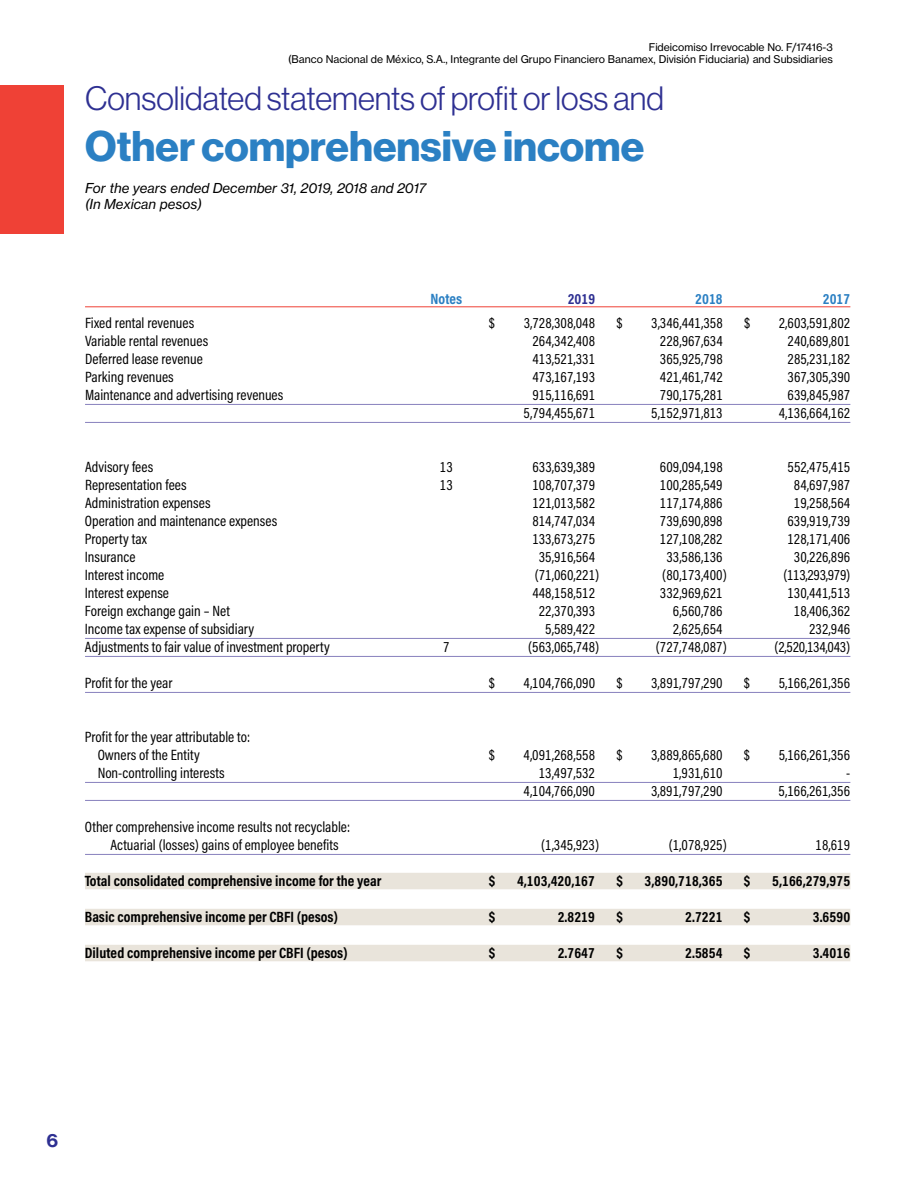
<style>
.page{position:relative;width:918px;height:1188px;background:#fff}
.page>*{position:absolute;margin:0;border:0;box-sizing:border-box;transform-origin:0 0}
.t1{font:42px "N Haas Grotesk DS Pro 75 Bd";color:#2b80c3}
.t2{font:33px "N Haas Grotesk DS Pro 45 Lt";color:#2e3092}
.t3{font:18px "N Haas Grotesk TX Pro 75 Bd";color:#2e3092}
.t4{font:15px/18px "Acumin Pro Cond";color:#000}
.t5{font:700 15px "Acumin Pro Cond";color:#000}
.t6{font:15px "Acumin Pro Cond";letter-spacing:-.02em;color:#000}
.t7{font:700 15px "Acumin Pro Cond";color:#2b80c3}
.t8{font:15px "Acumin Pro Cond";letter-spacing:-.025em;color:#000}
.t9{font:700 15px "Acumin Pro Cond";color:#2e3092}
.t10{font:13.5px/16.2px "N Haas Grotesk TX Pro 56 It";color:#000}
.t11{font:10.5px/12.6px "N Haas Grotesk TX Pro 55 Rg";color:#000;text-align:right}
</style>
<div class="page">
<div style="left:0;top:85px;width:64px;height:149px;background:#ef4136"></div>
<hr style="left:85px;top:306px;width:765px;height:1px;background:#ef4136">
<hr style="left:85px;top:404px;width:765px;height:1px;background:#8781bd">
<hr style="left:85px;top:422px;width:765px;height:1px;background:#8781bd">
<hr style="left:85px;top:638px;width:765px;height:1px;background:#8781bd">
<hr style="left:85px;top:656px;width:765px;height:1px;background:#8781bd">
<hr style="left:85px;top:692px;width:765px;height:1px;background:#8781bd">
<hr style="left:85px;top:782px;width:765px;height:1px;background:#8781bd">
<hr style="left:85px;top:800px;width:765px;height:1px;background:#8781bd">
<hr style="left:85px;top:854px;width:765px;height:1px;background:#8781bd">
<div style="left:85px;top:873px;width:765px;height:16px;background:#e9e4db"></div>
<div style="left:85px;top:909px;width:765px;height:16px;background:#e9e4db"></div>
<div style="left:85px;top:945px;width:765px;height:16px;background:#e9e4db"></div>
<p class="t11" style="left:288px;top:41px;width:546px">Fideicomiso Irrevocable No. F/17416-3<br>(Banco Nacional de México, S.A., Integrante del Grupo Financiero Banamex, División Fiduciaria) and Subsidiaries</p>
<h2 class="t2" style="left:85px;top:80px;width:581px">Consolidated statements of profit or loss and</h2>
<h1 class="t1" style="left:85px;top:122px;width:561px">Other comprehensive income</h1>
<p class="t10" style="left:85px;top:180px;width:343px">For the years ended December 31, 2019, 2018 and 2017 (In Mexican pesos)</p>
<p class="t7" style="left:431px;top:289px;width:33px">Notes</p>
<p class="t9" style="left:568px;top:289px;width:29px">2019</p>
<p class="t7" style="left:695px;top:289px;width:29px">2018</p>
<p class="t7" style="left:823px;top:289px;width:29px">2017</p>
<p class="t4" style="left:85px;top:314px;width:111px">Fixed rental revenues</p>
<p class="t4" style="left:489px;top:314px;width:8px">$</p>
<p class="t4" style="left:524px;top:314px;width:73px">3,728,308,048</p>
<p class="t4" style="left:617px;top:314px;width:8px">$</p>
<p class="t4" style="left:651px;top:314px;width:73px">3,346,441,358</p>
<p class="t4" style="left:744px;top:314px;width:8px">$</p>
<p class="t4" style="left:779px;top:314px;width:73px">2,603,591,802</p>
<p class="t4" style="left:85px;top:332px;width:125px">Variable rental revenues</p>
<p class="t4" style="left:532px;top:332px;width:64px">264,342,408</p>
<p class="t4" style="left:660px;top:332px;width:64px">228,967,634</p>
<p class="t4" style="left:788px;top:332px;width:64px">240,689,801</p>
<p class="t4" style="left:85px;top:350px;width:119px">Deferred lease revenue</p>
<p class="t4" style="left:532px;top:350px;width:64px">413,521,331</p>
<p class="t4" style="left:660px;top:350px;width:64px">365,925,798</p>
<p class="t4" style="left:788px;top:350px;width:64px">285,231,182</p>
<p class="t4" style="left:85px;top:368px;width:90px">Parking revenues</p>
<p class="t4" style="left:532px;top:368px;width:64px">473,167,193</p>
<p class="t4" style="left:660px;top:368px;width:64px">421,461,742</p>
<p class="t4" style="left:788px;top:368px;width:64px">367,305,390</p>
<p class="t4" style="left:85px;top:386px;width:200px">Maintenance and advertising revenues</p>
<p class="t4" style="left:532px;top:386px;width:64px">915,116,691</p>
<p class="t4" style="left:660px;top:386px;width:64px">790,175,281</p>
<p class="t4" style="left:788px;top:386px;width:64px">639,845,987</p>
<p class="t4" style="left:524px;top:404px;width:73px">5,794,455,671</p>
<p class="t4" style="left:651px;top:404px;width:73px">5,152,971,813</p>
<p class="t4" style="left:779px;top:404px;width:73px">4,136,664,162</p>
<p class="t4" style="left:85px;top:458px;width:70px">Advisory fees</p>
<p class="t4" style="left:440px;top:458px;width:14px">13</p>
<p class="t4" style="left:532px;top:458px;width:64px">633,639,389</p>
<p class="t4" style="left:660px;top:458px;width:64px">609,094,198</p>
<p class="t4" style="left:788px;top:458px;width:64px">552,475,415</p>
<p class="t4" style="left:85px;top:476px;width:103px">Representation fees</p>
<p class="t4" style="left:440px;top:476px;width:14px">13</p>
<p class="t4" style="left:532px;top:476px;width:64px">108,707,379</p>
<p class="t4" style="left:660px;top:476px;width:64px">100,285,549</p>
<p class="t4" style="left:794px;top:476px;width:58px">84,697,987</p>
<p class="t4" style="left:85px;top:494px;width:127px">Administration expenses</p>
<p class="t4" style="left:532px;top:494px;width:64px">121,013,582</p>
<p class="t4" style="left:660px;top:494px;width:64px">117,174,886</p>
<p class="t4" style="left:794px;top:494px;width:58px">19,258,564</p>
<p class="t4" style="left:85px;top:512px;width:194px">Operation and maintenance expenses</p>
<p class="t4" style="left:532px;top:512px;width:64px">814,747,034</p>
<p class="t4" style="left:660px;top:512px;width:64px">739,690,898</p>
<p class="t4" style="left:787px;top:512px;width:64px">639,919,739</p>
<p class="t4" style="left:85px;top:530px;width:63px">Property tax</p>
<p class="t4" style="left:532px;top:530px;width:64px">133,673,275</p>
<p class="t4" style="left:660px;top:530px;width:64px">127,108,282</p>
<p class="t4" style="left:787px;top:530px;width:64px">128,171,406</p>
<p class="t4" style="left:85px;top:548px;width:52px">Insurance</p>
<p class="t4" style="left:539px;top:548px;width:58px">35,916,564</p>
<p class="t4" style="left:666px;top:548px;width:58px">33,586,136</p>
<p class="t4" style="left:794px;top:548px;width:58px">30,226,896</p>
<p class="t4" style="left:85px;top:566px;width:81px">Interest income</p>
<p class="t4" style="left:535px;top:566px;width:66px">(71,060,221)</p>
<p class="t4" style="left:662px;top:566px;width:66px">(80,173,400)</p>
<p class="t8" style="left:783px;top:565px;width:68px">(113,293,979)</p>
<p class="t4" style="left:85px;top:584px;width:86px">Interest expense</p>
<p class="t4" style="left:532px;top:584px;width:64px">448,158,512</p>
<p class="t4" style="left:660px;top:584px;width:64px">332,969,621</p>
<p class="t4" style="left:787px;top:584px;width:64px">130,441,513</p>
<p class="t4" style="left:85px;top:602px;width:147px">Foreign exchange gain – Net</p>
<p class="t4" style="left:539px;top:602px;width:58px">22,370,393</p>
<p class="t4" style="left:673px;top:602px;width:51px">6,560,786</p>
<p class="t4" style="left:794px;top:602px;width:58px">18,406,362</p>
<p class="t4" style="left:85px;top:620px;width:171px">Income tax expense of subsidiary</p>
<p class="t4" style="left:545px;top:620px;width:51px">5,589,422</p>
<p class="t4" style="left:673px;top:620px;width:51px">2,625,654</p>
<p class="t4" style="left:809px;top:620px;width:43px">232,946</p>
<p class="t4" style="left:85px;top:638px;width:247px">Adjustments to fair value of investment property</p>
<p class="t4" style="left:443px;top:638px;width:8px">7</p>
<p class="t4" style="left:528px;top:638px;width:73px">(563,065,748)</p>
<p class="t4" style="left:656px;top:638px;width:73px">(727,748,087)</p>
<p class="t6" style="left:775px;top:637px;width:77px">(2,520,134,043)</p>
<p class="t4" style="left:85px;top:674px;width:89px">Profit for the year</p>
<p class="t4" style="left:489px;top:674px;width:8px">$</p>
<p class="t4" style="left:524px;top:674px;width:73px">4,104,766,090</p>
<p class="t4" style="left:616px;top:674px;width:8px">$</p>
<p class="t4" style="left:651px;top:674px;width:73px">3,891,797,290</p>
<p class="t4" style="left:744px;top:674px;width:8px">$</p>
<p class="t4" style="left:779px;top:674px;width:73px">5,166,261,356</p>
<p class="t4" style="left:98px;top:728px;width:154px;text-indent:-13px">Profit for the year attributable to:<br>Owners of the Entity</p>
<p class="t4" style="left:489px;top:746px;width:8px">$</p>
<p class="t4" style="left:524px;top:746px;width:73px">4,091,268,558</p>
<p class="t4" style="left:616px;top:746px;width:8px">$</p>
<p class="t4" style="left:651px;top:746px;width:73px">3,889,865,680</p>
<p class="t4" style="left:744px;top:746px;width:8px">$</p>
<p class="t4" style="left:779px;top:746px;width:73px">5,166,261,356</p>
<p class="t4" style="left:98px;top:764px;width:129px">Non-controlling interests</p>
<p class="t4" style="left:539px;top:764px;width:58px">13,497,532</p>
<p class="t4" style="left:673px;top:764px;width:51px">1,931,610</p>
<p class="t4" style="left:846px;top:764px;width:6px">-</p>
<p class="t4" style="left:524px;top:782px;width:73px">4,104,766,090</p>
<p class="t4" style="left:651px;top:782px;width:73px">3,891,797,290</p>
<p class="t4" style="left:779px;top:782px;width:73px">5,166,261,356</p>
<p class="t4" style="left:110px;top:818px;width:241px;text-indent:-26px">Other comprehensive income results not recyclable:<br>Actuarial (losses) gains of employee benefits</p>
<p class="t4" style="left:541px;top:836px;width:60px">(1,345,923)</p>
<p class="t4" style="left:669px;top:836px;width:60px">(1,078,925)</p>
<p class="t4" style="left:816px;top:836px;width:36px">18,619</p>
<p class="t5" style="left:85px;top:871px;width:298px">Total consolidated comprehensive income for the year</p>
<p class="t5" style="left:489px;top:871px;width:8px">$</p>
<p class="t5" style="left:517px;top:871px;width:80px">4,103,420,167</p>
<p class="t5" style="left:616px;top:871px;width:8px">$</p>
<p class="t5" style="left:645px;top:871px;width:80px">3,890,718,365</p>
<p class="t5" style="left:744px;top:871px;width:8px">$</p>
<p class="t5" style="left:772px;top:871px;width:80px">5,166,279,975</p>
<p class="t5" style="left:85px;top:907px;width:255px">Basic comprehensive income per CBFI (pesos)</p>
<p class="t5" style="left:489px;top:907px;width:8px">$</p>
<p class="t5" style="left:558px;top:907px;width:39px">2.8219</p>
<p class="t5" style="left:616px;top:907px;width:8px">$</p>
<p class="t5" style="left:685px;top:907px;width:39px">2.7221</p>
<p class="t5" style="left:744px;top:907px;width:8px">$</p>
<p class="t5" style="left:813px;top:907px;width:39px">3.6590</p>
<p class="t5" style="left:85px;top:943px;width:264px">Diluted comprehensive income per CBFI (pesos)</p>
<p class="t5" style="left:489px;top:943px;width:8px">$</p>
<p class="t5" style="left:558px;top:943px;width:39px">2.7647</p>
<p class="t5" style="left:616px;top:943px;width:8px">$</p>
<p class="t5" style="left:685px;top:943px;width:39px">2.5854</p>
<p class="t5" style="left:744px;top:943px;width:8px">$</p>
<p class="t5" style="left:813px;top:943px;width:39px">3.4016</p>
<p class="t3" style="left:46px;top:1129px;width:13px">6</p>
</div>
